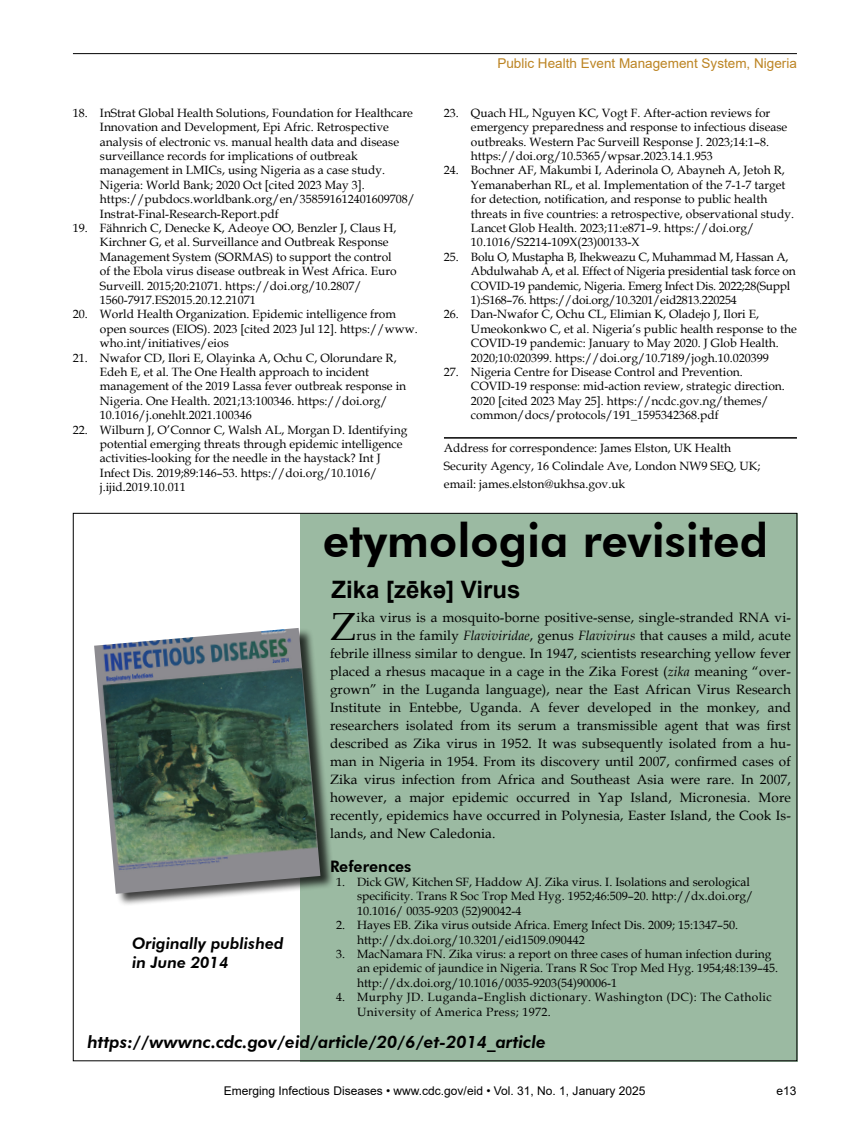
<style>
.page{position:relative;width:851px;height:1134px;background:#fff}
.page>*{position:absolute;margin:0;border:0;box-sizing:border-box;transform-origin:0 0}
.t1{font:800 46.2px "Futura BT";color:#000}
.t2{font:39.3px "Book Antiqua";color:#000}
.t3{font:700 24px "Arial";color:#000}
.t4{font:italic 800 17.1px "Futura BT";color:#000}
.t5{font:italic 800 15.9px/19px "Futura BT";color:#000}
.t6{font:800 15.75px "Futura BT";color:#000}
.t7{font:13.5px "Book Antiqua";letter-spacing:.01em;color:#000}
.t8{font:13.5px "Arial";color:#bc8423}
.t9{font:12px/14.4px "Book Antiqua";color:#000}
.t10{font:12px/14.4px "Book Antiqua";letter-spacing:-.02em;color:#000}
.t11{font:12px/14.4px "Book Antiqua";letter-spacing:.03em;color:#000}
.t12{font:12px "Arial";color:#000}
.s1{font-style:italic}
</style>
<div class="page">
<hr style="left:73px;top:53px;width:723px;height:1px;background:#000">
<hr style="left:444px;top:437px;width:353px;height:2px;background:#000">
<div style="left:300px;top:513px;width:497px;height:548px;background:#9bbaa2"></div>
<div style="left:95px;top:628px;width:240px;height:279px;background:#000;opacity:.75"></div>
<img style="left:94px;top:628px;width:226px;height:266px">
<p class="t9" style="left:100px;top:105px;width:316px;text-indent:-27px">18. InStrat Global Health Solutions, Foundation for Healthcare Innovation and Development, Epi Afric. Retrospective analysis of electronic vs. manual health data and disease surveillance records for implications of outbreak management in LMICs, using Nigeria as a case study.<br>Nigeria: World Bank; 2020 Oct [cited 2023 May 3]. https://pubdocs.worldbank.org/en/358591612401609708/ Instrat-Final-Research-Report.pdf</p>
<p class="t9" style="left:100px;top:220px;width:298px;text-indent:-27px">19. Fähnrich C, Denecke K, Adeoye OO, Benzler J, Claus H, Kirchner G, et al. Surveillance and Outbreak Response Management System (SORMAS) to support the control of the Ebola virus disease outbreak in West Africa. Euro Surveill. 2015;20:21071. https://doi.org/10.2807/ 1560-7917.ES2015.20.12.21071</p>
<p class="t9" style="left:100px;top:307px;width:319px;text-indent:-27px">20. World Health Organization. Epidemic intelligence from open sources (EIOS). 2023 [cited 2023 Jul 12]. https://www. who.int/initiatives/eios</p>
<p class="t9" style="left:100px;top:350px;width:308px;text-indent:-27px">21. Nwafor CD, Ilori E, Olayinka A, Ochu C, Olorundare R, Edeh E, et al. The One Health approach to incident management of the 2019 Lassa fever outbreak response in Nigeria. One Health. 2021;13:100346. https://doi.org/ 10.1016/j.onehlt.2021.100346</p>
<p class="t9" style="left:100px;top:422px;width:309px;text-indent:-27px">22. Wilburn J, O’Connor C, Walsh AL, Morgan D. Identifying potential emerging threats through epidemic intelligence activities-looking for the needle in the haystack? Int J Infect Dis. 2019;89:146–53. https://doi.org/10.1016/ j.ijid.2019.10.011</p>
<p class="t8" style="left:497px;top:54px;width:301px">Public Health Event Management System, Nigeria</p>
<p class="t9" style="left:471px;top:105px;width:318px;text-indent:-27px">23. Quach HL, Nguyen KC, Vogt F. After-action reviews for emergency preparedness and response to infectious disease outbreaks. Western Pac Surveill Response J. 2023;14:1–8. https://doi.org/10.5365/wpsar.2023.14.1.953</p>
<p class="t9" style="left:471px;top:163px;width:324px;text-indent:-27px">24. Bochner AF, Makumbi I, Aderinola O, Abayneh A, Jetoh R, Yemanaberhan RL, et al. Implementation of the 7-1-7 target for detection, notification, and response to public health threats in five countries: a retrospective, observational study.<br>Lancet Glob Health. 2023;11:e871–9. https://doi.org/ 10.1016/S2214-109X(23)00133-X</p>
<p class="t10" style="left:471px;top:249px;width:326px;text-indent:-27px">25. Bolu O, Mustapha B, Ihekweazu C, Muhammad M, Hassan A, Abdulwahab A, et al. Effect of Nigeria presidential task force on COVID-19 pandemic, Nigeria. Emerg Infect Dis. 2022;28(Suppl 1):S168–76. https://doi.org/10.3201/eid2813.220254</p>
<p class="t9" style="left:471px;top:307px;width:327px;text-indent:-27px">26. Dan-Nwafor C, Ochu CL, Elimian K, Oladejo J, Ilori E, Umeokonkwo C, et al. Nigeria’s public health response to the COVID-19 pandemic: January to May 2020. J Glob Health.<br>2020;10:020399. https://doi.org/10.7189/jogh.10.020399</p>
<p class="t9" style="left:471px;top:364px;width:315px;text-indent:-27px">27. Nigeria Centre for Disease Control and Prevention.<br>COVID-19 response: mid-action review, strategic direction.<br>2020 [cited 2023 May 25]. https://ncdc.gov.ng/themes/ common/docs/protocols/191_1595342368.pdf</p>
<p class="t9" style="left:444px;top:439px;width:318px;line-height:18px">Address for correspondence: James Elston, UK Health<br>Security Agency, 16 Colindale Ave, London NW9 SEQ, UK; email: james.elston@ukhsa.gov.uk</p>
<h3 class="t5" style="left:132px;top:934px;width:153px">Originally published in June 2014</h3>
<h1 class="t1" style="left:323px;top:512px;width:447px">etymologia revisited</h1>
<h3 class="t3" style="left:331px;top:573px;width:190px">Zika [zēkə] Virus</h3>
<h2 class="t2" style="left:330px;top:599px;width:28px">Z</h2>
<p class="t7" style="left:356px;top:608px;width:436px">ika virus is a mosquito-borne positive-sense, single-stranded RNA vi-</p>
<p class="t7" style="left:356px;top:626px;width:436px">rus in the family <span class="s1">Flaviviridae</span>, genus <span class="s1">Flavivirus</span> that causes a mild, acute</p>
<p class="t7" style="left:330px;top:644px;width:462px">febrile illness similar to dengue. In 1947, scientists researching yellow fever</p>
<p class="t7" style="left:330px;top:662px;width:462px">placed a rhesus macaque in a cage in the Zika Forest (<span class="s1">zika</span> meaning “over-</p>
<p class="t7" style="left:330px;top:680px;width:462px">grown” in the Luganda language), near the East African Virus Research</p>
<p class="t7" style="left:330px;top:698px;width:462px">Institute in Entebbe, Uganda. A fever developed in the monkey, and</p>
<p class="t7" style="left:330px;top:716px;width:462px">researchers isolated from its serum a transmissible agent that was first</p>
<p class="t7" style="left:330px;top:734px;width:462px">described as Zika virus in 1952. It was subsequently isolated from a hu-</p>
<p class="t7" style="left:330px;top:752px;width:462px">man in Nigeria in 1954. From its discovery until 2007, confirmed cases of</p>
<p class="t7" style="left:330px;top:770px;width:462px">Zika virus infection from Africa and Southeast Asia were rare. In 2007,</p>
<p class="t7" style="left:330px;top:788px;width:462px">however, a major epidemic occurred in Yap Island, Micronesia. More</p>
<p class="t7" style="left:330px;top:806px;width:462px">recently, epidemics have occurred in Polynesia, Easter Island, the Cook Is-</p>
<p class="t7" style="left:330px;top:824px;width:167px">lands, and New Caledonia.</p>
<h3 class="t6" style="left:330px;top:857px;width:83px">References</h3>
<p class="t9" style="left:357px;top:875px;width:398px;text-indent:-21px">1. Dick GW, Kitchen SF, Haddow AJ. Zika virus. I. Isolations and serological specificity. Trans R Soc Trop Med Hyg. 1952;46:509–20. http://dx.doi.org/<br>10.1016/ 0035-9203 (52)90042-4</p>
<p class="t9" style="left:357px;top:918px;width:382px;text-indent:-21px">2. Hayes EB. Zika virus outside Africa. Emerg Infect Dis. 2009; 15:1347–50. http://dx.doi.org/10.3201/eid1509.090442</p>
<p class="t9" style="left:357px;top:947px;width:422px;text-indent:-21px">3. MacNamara FN. Zika virus: a report on three cases of human infection during an epidemic of jaundice in Nigeria. Trans R Soc Trop Med Hyg. 1954;48:139–45. http://dx.doi.org/10.1016/0035-9203(54)90006-1</p>
<p class="t11" style="left:357px;top:990px;width:416px;text-indent:-21px">4. Murphy JD. Luganda–English dictionary. Washington (DC): The Catholic<br>University of America Press; 1972.</p>
<h3 class="t4" style="left:87px;top:1032px;width:460px">https://wwwnc.cdc.gov/eid/article/20/6/et-2014_article</h3>
<p class="t12" style="left:224px;top:1083px;width:423px">Emerging Infectious Diseases • www.cdc.gov/eid • Vol. 31, No. 1, January 2025</p>
<p class="t12" style="left:776px;top:1083px;width:22px">e13</p>
</div>
